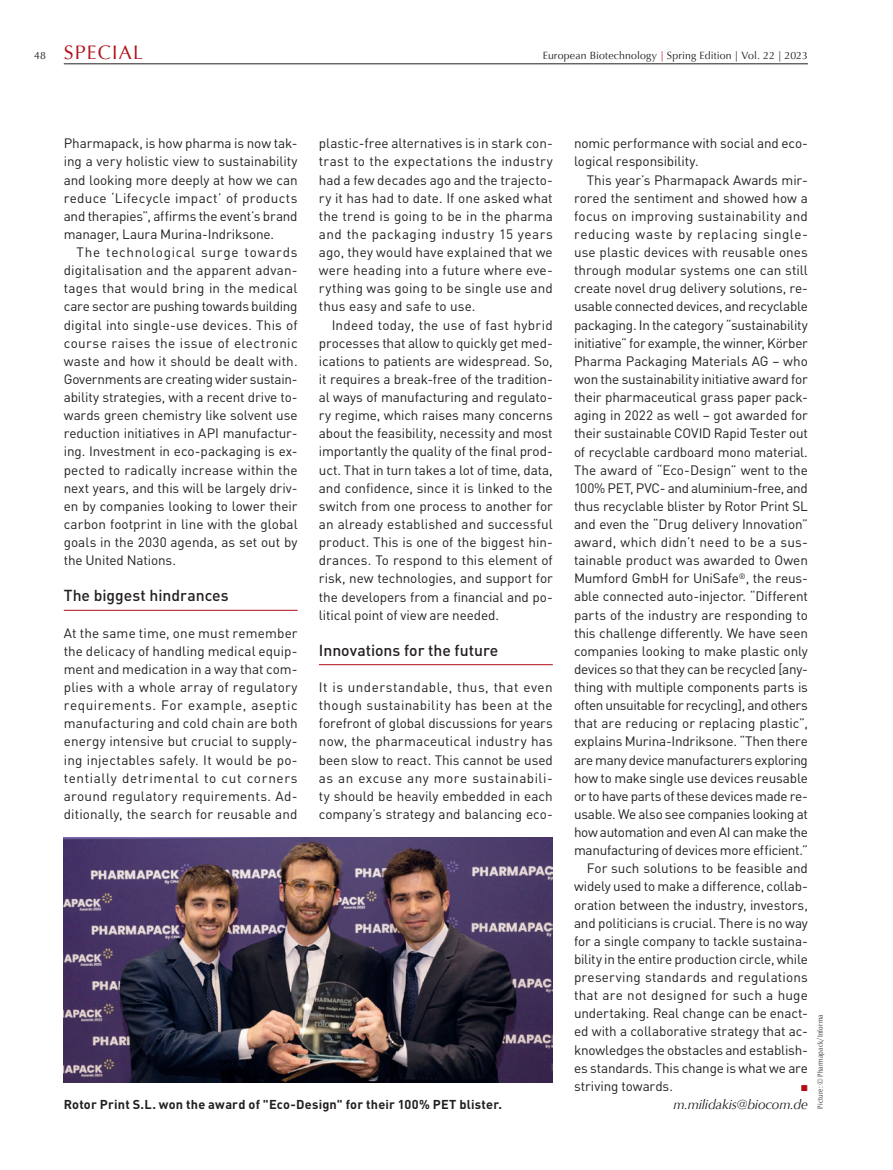
<style>
.page{position:relative;width:893px;height:1170px;background:#fff}
.page>*{position:absolute;margin:0;border:0;box-sizing:border-box;transform-origin:0 0}
.t1{font:19.5px "Optima";letter-spacing:.065em;color:#b00d15}
.t2{font:500 15.75px "DIN";color:#231f20}
.t3{font:13.5px/18.1px "DIN";letter-spacing:-.01em;color:#231f20;text-align:justify}
.t4{font:13.5px "DIN";letter-spacing:.015em;color:#231f20}
.t5{font:13.5px "DIN";letter-spacing:.02em;color:#231f20}
.t6{font:13.5px "DIN";letter-spacing:.035em;color:#231f20}
.t7{font:italic 13.5px "Optima";letter-spacing:-.01em;color:#231f20}
.t8{font:700 12.75px "DIN";letter-spacing:.015em;color:#231f20}
.t9{font:10.5px "Optima";letter-spacing:.01em;color:#231f20}
.t10{font:300 condensed 7.5px "Optima Nova LT Pro";letter-spacing:.025em;color:#231f20}
.s1{font-size:10.5px;color:#231f20}
.s2{color:#b00d15}
</style>
<div class="page">
<hr style="left:64px;top:63px;width:744px;height:1px;background:#231f20">
<hr style="left:64px;top:610px;width:234px;height:1px;background:#b00d15">
<hr style="left:319px;top:664px;width:234px;height:1px;background:#b00d15">
<img style="left:64px;top:837px;width:489px;height:245px">
<h1 class="t1" style="left:34px;top:41px;width:110px"><span class="s1">48</span> SPECIAL</h1>
<p class="t9" style="left:543px;top:50px;width:267px">European Biotechnology <span class="s2">|</span> Spring Edition | Vol. 22 | 2023</p>
<p class="t3" style="left:64px;top:134px;width:235px">Pharmapack, is how pharma is now tak&shy;ing a very holistic view to sustainability and looking more deeply at how we can reduce ‘Lifecycle impact’ of products and therapies”, affirms the event’s brand manager, Laura Murina-Indriksone.</p>
<p class="t3" style="left:64px;top:243px;width:235px;text-indent:13px">The technological surge towards digitalisation and the apparent advan&shy;tages that would bring in the medical care sector are pushing towards building digital into single-use devices. This of course raises the issue of electronic waste and how it should be dealt with.<br>Governments are creating wider sustain&shy;ability strategies, with a recent drive to&shy;wards green chemistry like solvent use reduction initiatives in API manufactur&shy;ing. Investment in eco-packaging is ex&shy;pected to radically increase within the next years, and this will be largely driv&shy;en by companies looking to lower their carbon footprint in line with the global goals in the 2030 agenda, as set out by the United Nations.</p>
<p class="t2" style="left:64px;top:585px;width:166px">The biggest hindrances</p>
<p class="t3" style="left:64px;top:623px;width:235px">At the same time, one must remember the delicacy of handling medical equip&shy;ment and medication in a way that com&shy;plies with a whole array of regulatory requirements. For example, aseptic manufacturing and cold chain are both energy intensive but crucial to supply&shy;ing injectables safely. It would be po&shy;tentially detrimental to cut corners around regulatory requirements. Ad&shy;ditionally, the search for reusable and</p>
<p class="t3" style="left:319px;top:134px;width:235px">plastic-free alternatives is in stark con&shy;trast to the expectations the industry had a few decades ago and the trajecto&shy;ry it has had to date. If one asked what the trend is going to be in the pharma and the packaging industry 15 years ago, they would have explained that we were heading into a future where eve&shy;rything was going to be single use and thus easy and safe to use.</p>
<p class="t3" style="left:319px;top:315px;width:235px;text-indent:13px">Indeed today, the use of fast hybrid processes that allow to quickly get med&shy;ications to patients are widespread. So, it requires a break-free of the tradition&shy;al ways of manufacturing and regulato&shy;ry regime, which raises many concerns about the feasibility, necessity and most importantly the quality of the final prod&shy;uct. That in turn takes a lot of time, data, and confidence, since it is linked to the switch from one process to another for an already established and successful product. This is one of the biggest hin&shy;drances. To respond to this element of risk, new technologies, and support for the developers from a financial and po&shy;litical point of view are needed.</p>
<p class="t2" style="left:319px;top:640px;width:181px">Innovations for the future</p>
<p class="t3" style="left:319px;top:677px;width:235px">It is understandable, thus, that even though sustainability has been at the forefront of global discussions for years now, the pharmaceutical industry has been slow to react. This cannot be used as an excuse any more sustainabili&shy;ty should be heavily embedded in each company’s strategy and balancing eco-</p>
<p class="t3" style="left:574px;top:134px;width:235px">nomic performance with social and eco&shy;logical responsibility.</p>
<p class="t3" style="left:587px;top:170px;width:223px">This year’s Pharmapack Awards mir-</p>
<p class="t3" style="left:574px;top:188px;width:235px">rored the sentiment and showed how a</p>
<p class="t5" style="left:574px;top:207px;width:235px">focus on improving sustainability and</p>
<p class="t6" style="left:574px;top:226px;width:235px">reducing waste by replacing single-</p>
<p class="t3" style="left:574px;top:243px;width:235px">use plastic devices with reusable ones</p>
<p class="t3" style="left:574px;top:261px;width:235px">through modular systems one can still</p>
<p class="t3" style="left:574px;top:279px;width:235px">create novel drug delivery solutions, re-</p>
<p class="t3" style="left:574px;top:297px;width:235px">usable connected devices, and recyclable</p>
<p class="t3" style="left:574px;top:315px;width:235px">packaging. In the category “sustainability</p>
<p class="t3" style="left:574px;top:333px;width:235px">initiative” for example, the winner, Körber</p>
<p class="t3" style="left:574px;top:351px;width:235px">Pharma Packaging Materials AG – who</p>
<p class="t3" style="left:574px;top:370px;width:235px">won the sustainability initiative award for</p>
<p class="t3" style="left:574px;top:388px;width:235px">their pharmaceutical grass paper pack-</p>
<p class="t3" style="left:574px;top:406px;width:235px">aging in 2022 as well – got awarded for</p>
<p class="t3" style="left:574px;top:424px;width:235px">their sustainable COVID Rapid Tester out</p>
<p class="t3" style="left:574px;top:442px;width:235px">of recyclable cardboard mono material.</p>
<p class="t3" style="left:574px;top:460px;width:235px">The award of “Eco-Design” went to the</p>
<p class="t3" style="left:574px;top:478px;width:235px">100% PET, PVC- and aluminium-free, and</p>
<p class="t3" style="left:574px;top:496px;width:235px">thus recyclable blister by Rotor Print SL</p>
<p class="t3" style="left:574px;top:515px;width:235px">and even the “Drug delivery Innovation”</p>
<p class="t4" style="left:574px;top:534px;width:235px">award, which didn’t need to be a sus-</p>
<p class="t3" style="left:574px;top:551px;width:235px">tainable product was awarded to Owen</p>
<p class="t3" style="left:574px;top:569px;width:235px">Mumford GmbH for UniSafe<sup>®</sup>, the reus-</p>
<p class="t3" style="left:574px;top:587px;width:235px">able connected auto-injector. “Different</p>
<p class="t3" style="left:574px;top:605px;width:235px">parts of the industry are responding to</p>
<p class="t3" style="left:574px;top:623px;width:235px">this challenge differently. We have seen</p>
<p class="t3" style="left:574px;top:641px;width:235px">companies looking to make plastic only</p>
<p class="t3" style="left:574px;top:659px;width:235px">devices so that they can be recycled [any-</p>
<p class="t3" style="left:574px;top:677px;width:235px">thing with multiple components parts is</p>
<p class="t3" style="left:574px;top:696px;width:235px">often unsuitable for recycling], and others</p>
<p class="t3" style="left:574px;top:714px;width:235px">that are reducing or replacing plastic”,</p>
<p class="t3" style="left:574px;top:732px;width:235px">explains Murina-Indriksone. “Then there</p>
<p class="t3" style="left:574px;top:750px;width:235px">are many device manufacturers exploring</p>
<p class="t3" style="left:574px;top:768px;width:235px">how to make single use devices reusable</p>
<p class="t3" style="left:574px;top:786px;width:235px">or to have parts of these devices made re-</p>
<p class="t3" style="left:574px;top:804px;width:235px">usable. We also see companies looking at</p>
<p class="t3" style="left:574px;top:822px;width:235px">how automation and even AI can make the</p>
<p class="t3" style="left:574px;top:841px;width:235px">manufacturing of devices more efficient.”</p>
<p class="t3" style="left:587px;top:859px;width:223px">For such solutions to be feasible and</p>
<p class="t3" style="left:574px;top:877px;width:235px">widely used to make a difference, collab-</p>
<p class="t3" style="left:574px;top:895px;width:235px">oration between the industry, investors,</p>
<p class="t3" style="left:574px;top:913px;width:235px">and politicians is crucial. There is no way</p>
<p class="t3" style="left:574px;top:931px;width:235px">for a single company to tackle sustaina-</p>
<p class="t3" style="left:574px;top:949px;width:235px">bility in the entire production circle, while</p>
<p class="t4" style="left:574px;top:968px;width:235px">preserving standards and regulations</p>
<p class="t4" style="left:574px;top:986px;width:235px">that are not designed for such a huge</p>
<p class="t3" style="left:574px;top:1004px;width:235px">undertaking. Real change can be enact-</p>
<p class="t3" style="left:574px;top:1022px;width:235px">ed with a collaborative strategy that ac-</p>
<p class="t3" style="left:574px;top:1040px;width:235px">knowledges the obstacles and establish-</p>
<p class="t3" style="left:574px;top:1058px;width:235px">es standards. This change is what we are</p>
<p class="t3" style="left:574px;top:1076px;width:100px">striving towards.</p>
<p class="t8" style="left:64px;top:1095px;width:440px">Rotor Print S.L. won the award of "Eco-Design" for their 100% PET blister.</p>
<p class="t7" style="left:673px;top:1096px;width:136px">m.milidakis@biocom.de</p>
<p class="t10" style="left:816px;top:1108px;width:96px;rotate:-90deg">Picture: © Pharmapack/Informa</p>
</div>
